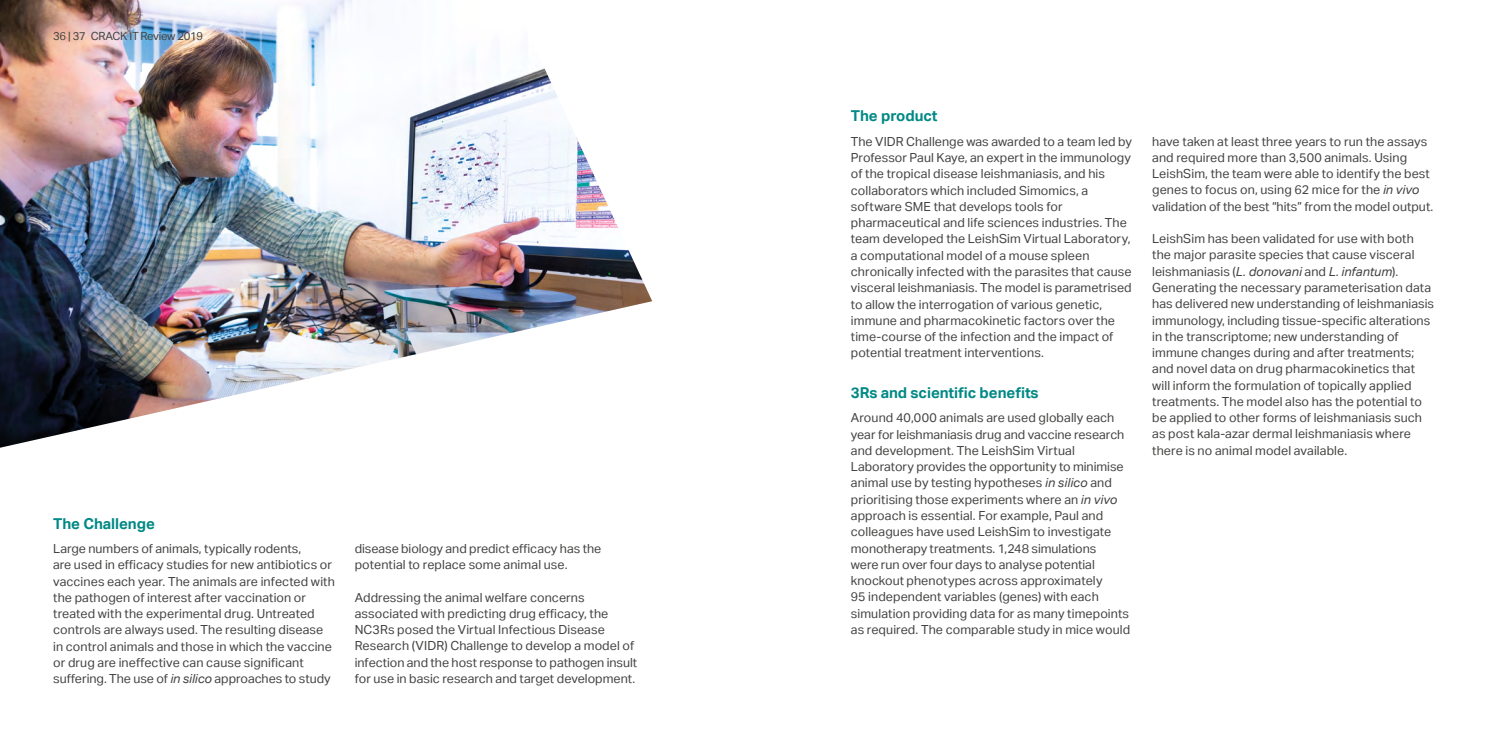
<style>
.page{position:relative;width:1489px;height:745px;background:#fff}
.page>*{position:absolute;margin:0;border:0;box-sizing:border-box;transform-origin:0 0}
.t1{font:700 15px "Aktiv Grotesk";letter-spacing:-.005em;color:#008985}
.t2{font:12.5px/16.2px "Aktiv Grotesk";letter-spacing:.005em;color:#434241}
.t3{font:11.25px "Aktiv Grotesk";letter-spacing:-.025em;color:#434241}
.s1{font-style:italic}
</style>
<div class="page">
<img style="left:0;top:0;width:652px;height:447px">
<p class="t3" style="left:53px;top:29px;width:151px">36 | 37 CRACK IT Review 2019</p>
<p class="t1" style="left:53px;top:513px;width:103px">The Challenge</p>
<p class="t2" style="left:53px;top:540px;width:283px">Large numbers of animals, typically rodents,<br>are used in efficacy studies for new antibiotics or vaccines each year. The animals are infected with the pathogen of interest after vaccination or treated with the experimental drug. Untreated controls are always used. The resulting disease in control animals and those in which the vaccine or drug are ineffective can cause significant suffering. The use of <span class="s1">in silico</span> approaches to study</p>
<p class="t2" style="left:355px;top:539px;width:248px">disease biology and predict efficacy has the potential to replace some animal use.</p>
<p class="t2" style="left:355px;top:588px;width:284px">Addressing the animal welfare concerns associated with predicting drug efficacy, the NC3Rs posed the Virtual Infectious Disease Research (VIDR) Challenge to develop a model of infection and the host response to pathogen insult for use in basic research and target development.</p>
<p class="t1" style="left:850px;top:107px;width:88px">The product</p>
<p class="t2" style="left:850px;top:133px;width:283px">The VIDR Challenge was awarded to a team led by Professor Paul Kaye, an expert in the immunology of the tropical disease leishmaniasis, and his collaborators which included Simomics, a software SME that develops tools for pharmaceutical and life sciences industries. The team developed the LeishSim Virtual Laboratory, a computational model of a mouse spleen chronically infected with the parasites that cause visceral leishmaniasis. The model is parametrised to allow the interrogation of various genetic, immune and pharmacokinetic factors over the time-course of the infection and the impact of potential treatment interventions.</p>
<p class="t1" style="left:850px;top:383px;width:189px">3Rs and scientific benefits</p>
<p class="t2" style="left:850px;top:409px;width:281px">Around 40,000 animals are used globally each year for leishmaniasis drug and vaccine research and development. The LeishSim Virtual Laboratory provides the opportunity to minimise animal use by testing hypotheses <span class="s1">in silico</span> and prioritising those experiments where an <span class="s1">in vivo </span>approach is essential. For example, Paul and colleagues have used LeishSim to investigate monotherapy treatments. 1,248 simulations<br>were run over four days to analyse potential knockout phenotypes across approximately<br>95 independent variables (genes) with each simulation providing data for as many timepoints as required. The comparable study in mice would</p>
<p class="t2" style="left:1152px;top:133px;width:282px">have taken at least three years to run the assays and required more than 3,500 animals. Using LeishSim, the team were able to identify the best genes to focus on, using 62 mice for the <span class="s1">in vivo </span>validation of the best “hits” from the model output.</p>
<p class="t2" style="left:1152px;top:230px;width:283px">LeishSim has been validated for use with both the major parasite species that cause visceral leishmaniasis (<span class="s1">L. donovani</span> and <span class="s1">L. infantum</span>).<br>Generating the necessary parameterisation data has delivered new understanding of leishmaniasis immunology, including tissue-specific alterations in the transcriptome; new understanding of immune changes during and after treatments; and novel data on drug pharmacokinetics that will inform the formulation of topically applied treatments. The model also has the potential to be applied to other forms of leishmaniasis such as post kala-azar dermal leishmaniasis where there is no animal model available.</p>
</div>
